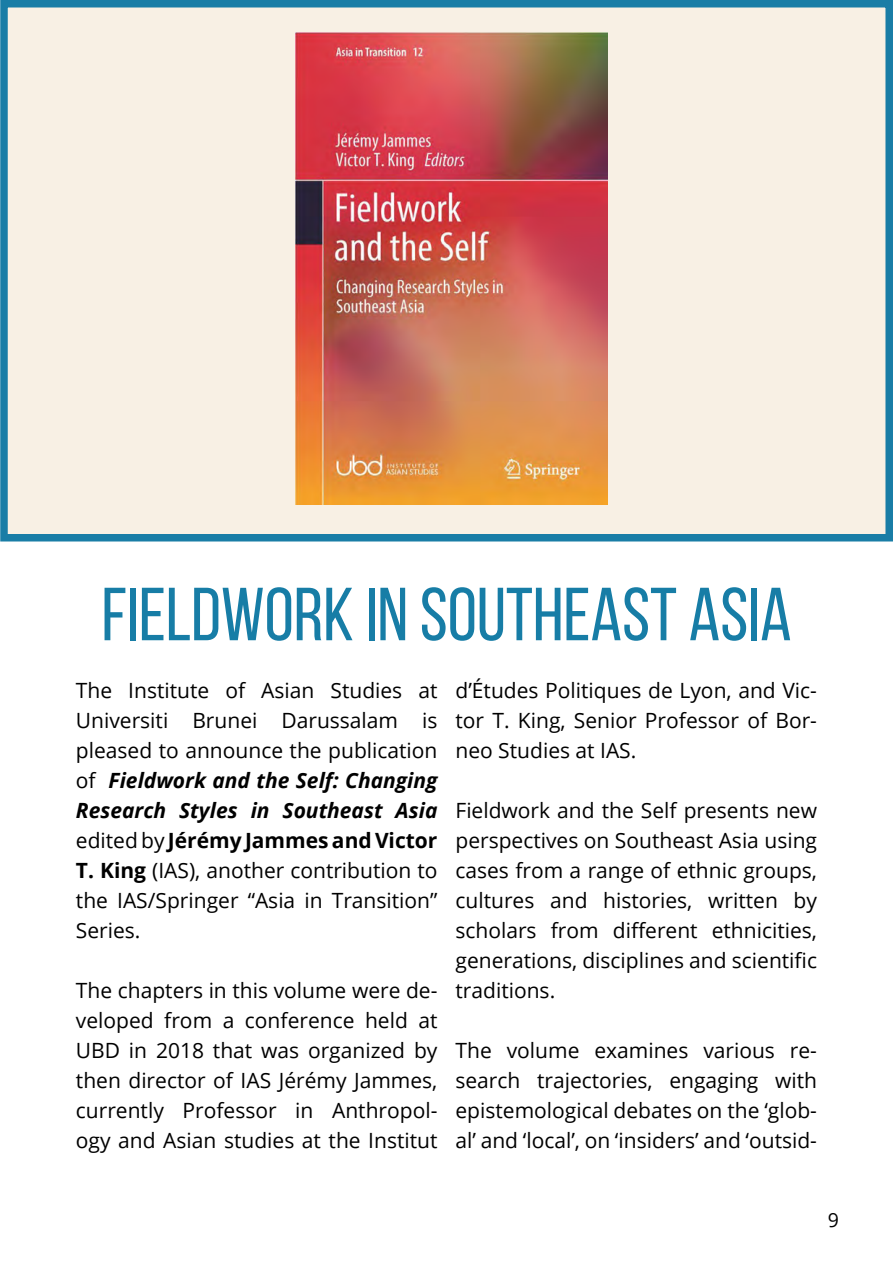
<style>
.page{position:relative;width:893px;height:1263px;background:#fff}
.page>*{position:absolute;margin:0;border:0;box-sizing:border-box;transform-origin:0 0}
.t1{font:75px "Bebas Neue";color:#177da6}
.t2{font:21px/30px "Open Sans";color:#000;text-align:justify}
.t3{font:19.5px "Open Sans";color:#000}
.s1{font-weight:700;font-style:italic}
.s2{font-weight:700}
</style>
<div class="page">
<div style="left:4px;top:4px;width:885px;height:534px;background:#f8f0e4"></div>
<img style="left:295px;top:32px;width:312px;height:473px">
<div style="left:0;top:0;width:893px;height:541px;border:8px solid #197da6"></div>
<h1 class="t1" style="left:102px;top:574px;width:692px">FIELDWORK IN SOUTHEAST ASIA</h1>
<p class="t2" style="left:76px;top:675px;width:363px">The Institute of Asian Studies at Universiti Brunei Darussalam is pleased to announce the publication of <span class="s1">Fieldwork and the Self: Changing Research Styles in Southeast Asia </span>edited by <span class="s2">Jérémy Jammes and Victor T. King</span> (IAS), another contribution to the IAS/Springer “Asia in Transition” Series.</p>
<p class="t2" style="left:76px;top:975px;width:363px">The chapters in this volume were de&shy;veloped from a conference held at UBD in 2018 that was organized by then director of IAS Jérémy Jammes, currently Professor in Anthropol&shy;ogy and Asian studies at the Institut</p>
<p class="t2" style="left:455px;top:675px;width:363px">d’Études Politiques de Lyon, and Vic&shy;tor T. King, Senior Professor of Bor&shy;neo Studies at IAS.</p>
<p class="t2" style="left:455px;top:795px;width:363px">Fieldwork and the Self presents new perspectives on Southeast Asia using cases from a range of ethnic groups, cultures and histories, written by scholars from different ethnicities, generations, disciplines and scientific traditions.</p>
<p class="t2" style="left:455px;top:1035px;width:363px">The volume examines various re&shy;search trajectories, engaging with epistemological debates on the ‘glob&shy;al’ and ‘local’, on ‘insiders’ and ‘outsid-</p>
<p class="t3" style="left:828px;top:1207px;width:13px">9</p>
</div>
